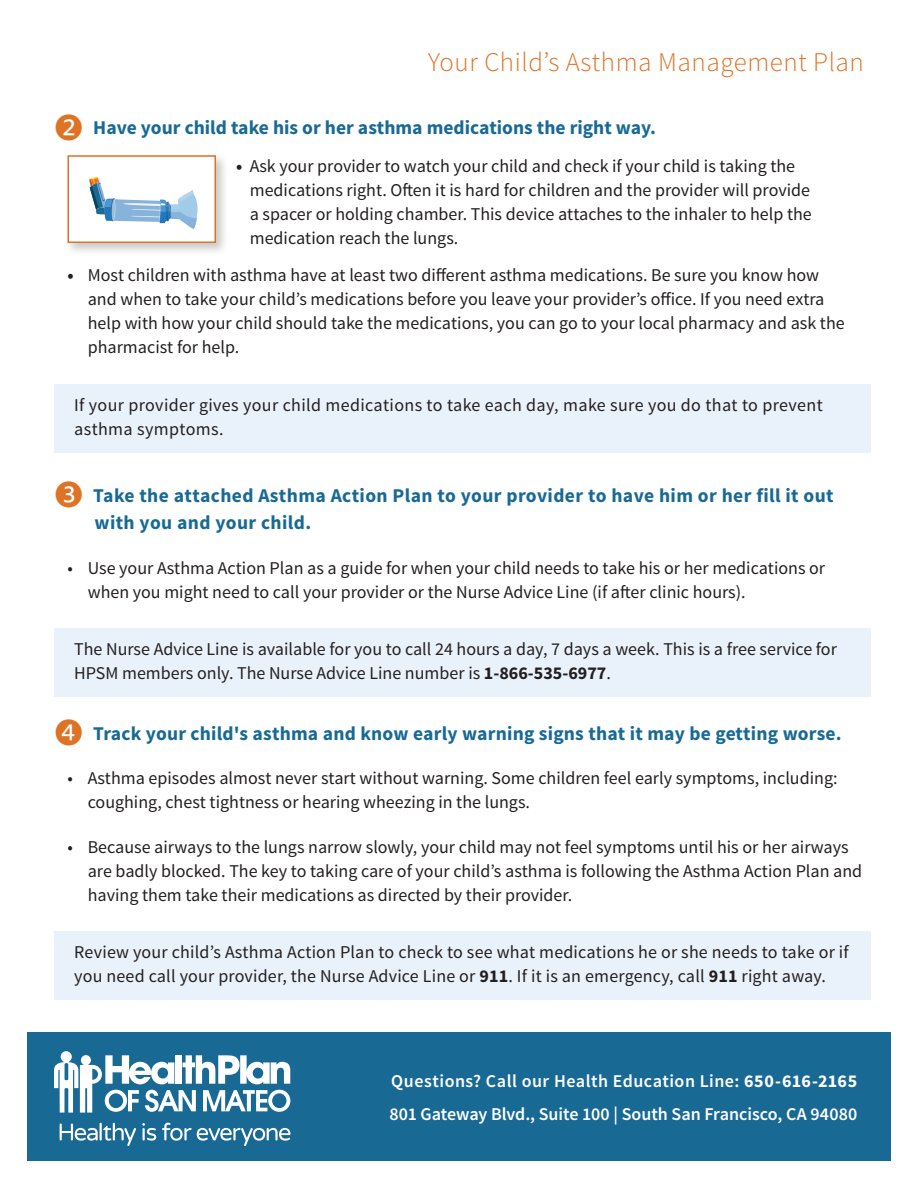
<style>
.page{position:relative;width:918px;height:1188px;background:#fff}
.page>*{position:absolute;margin:0;border:0;box-sizing:border-box;transform-origin:0 0}
.t1{font:300 27px "Source Sans Pro";letter-spacing:.02em;color:#df7325}
.t2{font:700 19.5px/27px "Source Sans Pro";letter-spacing:.01em;color:#186a95}
.t3{font:18px/24px "Source Sans Pro";color:#231f20}
.t4{font:600 18px/33px "Source Sans Pro";letter-spacing:.01em;color:#fff}
.t5{font:18px/24px "Source Sans Pro";letter-spacing:.02em;color:#231f20}
.s1{color:#df7325}
.s2{font-weight:700}
</style>
<div class="page">
<div style="left:27px;top:1033px;width:864px;height:128px;background:#186a95"></div>
<div style="left:64px;top:152px;width:165px;height:104px;background:#231f20;opacity:.25"></div>
<div style="left:68px;top:155px;width:148px;height:88px;background:#fff;border:2px solid #df7325"></div>
<svg style="left:89px;top:177px;width:109px;height:52px"></svg>
<svg style="left:60px;top:1123px;width:76px;height:23px"></svg>
<svg style="left:142px;top:1123px;width:14px;height:18px"></svg>
<svg style="left:162px;top:1123px;width:129px;height:23px"></svg>
<svg style="left:54px;top:1051px;width:236px;height:62px"></svg>
<div style="left:54px;top:384px;width:817px;height:69px;background:#e9f2fa"></div>
<div style="left:54px;top:628px;width:817px;height:69px;background:#e9f2fa"></div>
<div style="left:54px;top:931px;width:817px;height:69px;background:#e9f2fa"></div>
<h1 class="t1" style="left:428px;top:46px;width:437px">Your Child’s Asthma Management Plan</h1>
<p class="t2" style="left:54px;top:115px;width:604px"><span class="s1">➋</span> Have your child take his or her asthma medications the right way.</p>
<p class="t3" style="left:250px;top:154px;width:564px;text-indent:-14px"><span class="s2">•</span> Ask your provider to watch your child and check if your child is taking the medications right. Often it is hard for children and the provider will provide a spacer or holding chamber. This device attaches to the inhaler to help the medication reach the lungs.</p>
<p class="t3" style="left:88px;top:264px;width:759px;text-indent:-20px"><span class="s2">•</span> Most children with asthma have at least two different asthma medications. Be sure you know how and when to take your child’s medications before you leave your provider’s office. If you need extra help with how your child should take the medications, you can go to your local pharmacy and ask the pharmacist for help.</p>
<p class="t5" style="left:74px;top:393px;width:750px">If your provider gives your child medications to take each day, make sure you do that to prevent asthma symptoms.</p>
<p class="t2" style="left:95px;top:483px;width:741px;text-indent:-41px"><span class="s1">➌</span> Take the attached Asthma Action Plan to your provider to have him or her fill it out with you and your child.</p>
<p class="t3" style="left:88px;top:556px;width:739px;text-indent:-20px">• Use your Asthma Action Plan as a guide for when your child needs to take his or her medications or when you might need to call your provider or the Nurse Advice Line (if after clinic hours).</p>
<p class="t3" style="left:74px;top:638px;width:764px">The Nurse Advice Line is available for you to call 24 hours a day, 7 days a week. This is a free service for<br>HPSM members only. The Nurse Advice Line number is <span class="s2">1-866-535-6977</span>.</p>
<p class="t2" style="left:54px;top:721px;width:789px"><span class="s1">➍</span> Track your child's asthma and know early warning signs that it may be getting worse.</p>
<p class="t3" style="left:88px;top:767px;width:751px;text-indent:-20px">• Asthma episodes almost never start without warning. Some children feel early symptoms, including: coughing, chest tightness or hearing wheezing in the lungs.</p>
<p class="t3" style="left:88px;top:835px;width:776px;text-indent:-20px">• Because airways to the lungs narrow slowly, your child may not feel symptoms until his or her airways are badly blocked. The key to taking care of your child’s asthma is following the Asthma Action Plan and having them take their medications as directed by their provider.</p>
<p class="t3" style="left:74px;top:941px;width:776px">Review your child’s Asthma Action Plan to check to see what medications he or she needs to take or if you need call your provider, the Nurse Advice Line or <span class="s2">911</span>. If it is an emergency, call <span class="s2">911</span> right away.</p>
<p class="t4" style="left:390px;top:1065px;width:469px">Questions? Call our Health Education Line: <span class="s2">650-616-2165<br></span>801 Gateway Blvd., Suite 100 | South San Francisco, CA 94080</p>
</div>
